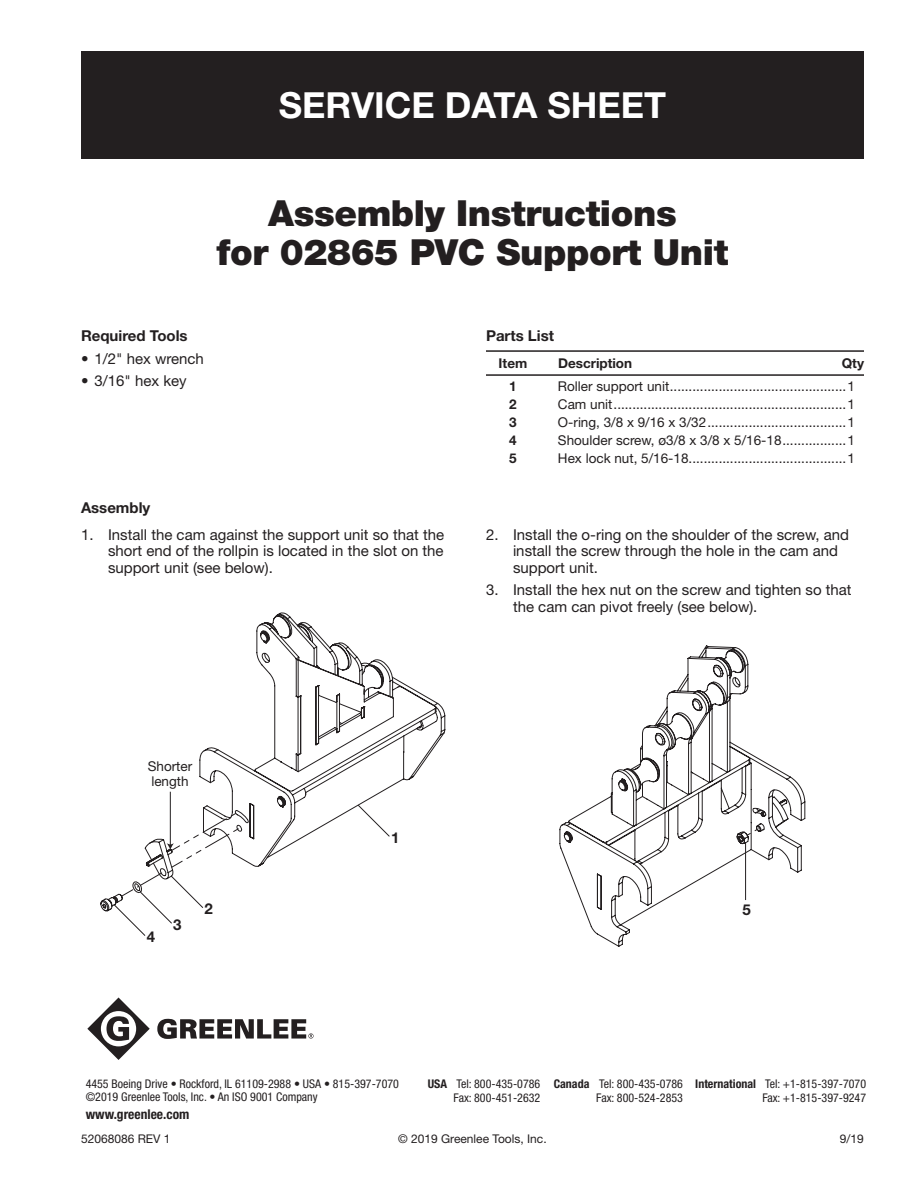
<style>
.page{position:relative;width:918px;height:1188px;background:#fff}
.page>*{position:absolute;margin:0;border:0;box-sizing:border-box;transform-origin:0 0}
.t1{font:900 36px/39px "Helvetica Neue LT Std";letter-spacing:-.01em;color:#231f20;text-align:center}
.t2{font:700 36px "Helvetica Neue LT Std";color:#fff}
.Body_Copy_w__s{font:15px/16.5px "Helvetica Neue LT Std";color:#231f20}
.Subsubhead{font:700 15px "Helvetica Neue LT Std";color:#231f20}
.Parts_2c_Body{font:13.5px/15px "Helvetica Neue LT Std";color:#231f20}
.Parts_2c_Head{font:700 13.5px "Helvetica Neue LT Std";color:#231f20}
.t3{font:700 condensed 13.5px "Helvetica Neue LT Std";color:#231f20}
.Parts_2c_Body-2{font:700 13.5px "Helvetica Neue LT Std";color:#231f20}
.t4{font:condensed 12px/13.5px "Helvetica Neue LT Std";color:#231f20;text-align:right}
.t5{font:12px "Helvetica Neue LT Std";color:#231f20}
.s1{font-weight:700}
</style>
<div class="page">
<div style="left:81px;top:51px;width:783px;height:108px;background:#231f20"></div>
<svg style="left:87px;top:998px;width:63px;height:62px"></svg>
<svg style="left:157px;top:1019px;width:157px;height:20px"></svg>
<svg style="left:100px;top:612px;width:346px;height:300px"></svg>
<svg style="left:358px;top:805px;width:32px;height:32px"></svg>
<hr style="left:170px;top:792px;width:1px;height:53px;background:#231f20">
<svg style="left:112px;top:811px;width:130px;height:125px"></svg>
<svg style="left:559px;top:645px;width:247px;height:302px"></svg>
<svg style="left:738px;top:828px;width:21px;height:14px"></svg>
<hr style="left:745px;top:842px;width:1px;height:58px;background:#231f20">
<hr style="left:486px;top:350px;width:378px;height:2px;background:#231f20">
<hr style="left:486px;top:374px;width:378px;height:2px;background:#231f20">
<p class="t2" style="left:279px;top:83px;width:389px">SERVICE DATA SHEET</p>
<p class="t1" style="left:217px;top:194px;width:513px">Assembly Instructions<br>for 02865 PVC Support Unit</p>
<p class="Subsubhead" style="left:81px;top:327px;width:108px">Required Tools</p>
<p class="Body_Copy_w__s" style="left:81px;top:350px;width:124px">• 1/2" hex wrench</p>
<p class="Body_Copy_w__s" style="left:81px;top:373px;width:107px">• 3/16" hex key</p>
<p class="Subsubhead" style="left:81px;top:498px;width:71px">Assembly</p>
<p class="Subsubhead" style="left:486px;top:327px;width:70px">Parts List</p>
<p class="Parts_2c_Head" style="left:499px;top:355px;width:30px">Item</p>
<p class="Parts_2c_Head" style="left:558px;top:355px;width:76px">Description</p>
<p class="Parts_2c_Head" style="left:842px;top:355px;width:24px">Qty</p>
<p class="Parts_2c_Body-2" style="left:509px;top:378px;width:9px">1</p>
<p class="Parts_2c_Body" style="left:558px;top:378px;width:299px">Roller support unit...............................................1</p>
<p class="Parts_2c_Body-2" style="left:509px;top:396px;width:9px">2</p>
<p class="Parts_2c_Body" style="left:558px;top:396px;width:299px">Cam unit..............................................................1</p>
<p class="Parts_2c_Body-2" style="left:509px;top:414px;width:9px">3</p>
<p class="Parts_2c_Body" style="left:558px;top:414px;width:299px">O-ring, 3/8 x 9/16 x 3/32.....................................1</p>
<p class="Parts_2c_Body-2" style="left:509px;top:432px;width:9px">4</p>
<p class="Parts_2c_Body" style="left:558px;top:432px;width:299px">Shoulder screw, ø3/8 x 3/8 x 5/16-18.................1</p>
<p class="Parts_2c_Body-2" style="left:509px;top:450px;width:9px">5</p>
<p class="Parts_2c_Body" style="left:558px;top:450px;width:299px">Hex lock nut, 5/16-18..........................................1</p>
<p class="Body_Copy_w__s" style="left:108px;top:526px;width:338px;text-align:justify;text-indent:-27px">1. Install the cam against the support unit so that the short end of the rollpin is located in the slot on the support unit (see below).</p>
<p class="Body_Copy_w__s" style="left:513px;top:526px;width:338px;text-indent:-27px">2. Install the o-ring on the shoulder of the screw, and install the screw through the hole in the cam and support unit.</p>
<p class="Body_Copy_w__s" style="left:513px;top:582px;width:340px;text-indent:-27px">3. Install the hex nut on the screw and tighten so that the cam can pivot freely (see below).</p>
<p class="Parts_2c_Body" style="left:148px;top:759px;width:46px">Shorter length</p>
<p class="Subsubhead" style="left:147px;top:928px;width:10px">4</p>
<p class="Subsubhead" style="left:173px;top:915px;width:10px">3</p>
<p class="Subsubhead" style="left:205px;top:900px;width:10px">2</p>
<p class="Subsubhead" style="left:391px;top:828px;width:10px">1</p>
<p class="Subsubhead" style="left:742px;top:901px;width:10px">5</p>
<p class="t4" style="left:86px;top:1077px;width:315px;text-align:left">4455 Boeing Drive • Rockford, IL 61109-2988 • USA • 815-397-7070 ©2019 Greenlee Tools, Inc. • An ISO 9001 Company</p>
<p class="t4" style="left:428px;top:1077px;width:114px"><span class="s1">USA</span> Tel: 800-435-0786<br>Fax: 800-451-2632</p>
<p class="t4" style="left:554px;top:1077px;width:131px"><span class="s1">Canada</span> Tel: 800-435-0786<br>Fax: 800-524-2853</p>
<p class="t4" style="left:695px;top:1077px;width:172px"><span class="s1">International</span> Tel: +1-815-397-7070<br>Fax: +1-815-397-9247</p>
<p class="t3" style="left:86px;top:1106px;width:105px">www.greenlee.com</p>
<p class="t5" style="left:81px;top:1131px;width:91px">52068086 REV 1</p>
<p class="t5" style="left:398px;top:1131px;width:150px">© 2019 Greenlee Tools, Inc.</p>
<p class="t5" style="left:840px;top:1131px;width:26px">9/19</p>
</div>
